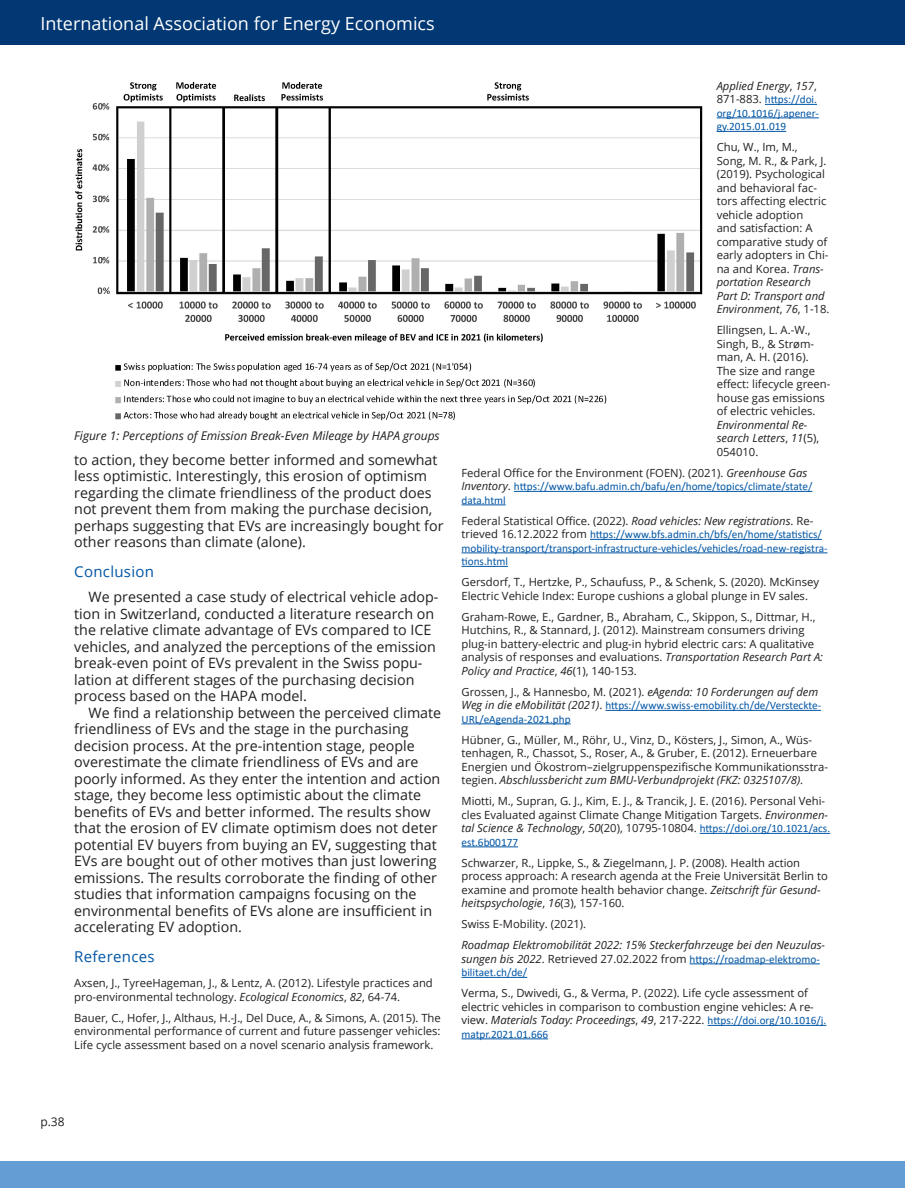
<style>
.page{position:relative;width:905px;height:1188px;background:#fff}
.page>*{position:absolute;margin:0;border:0;box-sizing:border-box;transform-origin:0 0}
.t1{font:18px "Open Sans";color:#fff}
.Heading_NEW{font:15px "Open Sans";letter-spacing:.02em;color:#0155a5}
.Body_Text_NEW{font:14.25px/16.5px "Open Sans";color:#231f20}
.Figure_Caption_NEW{font:italic 12px "Open Sans";color:#231f20}
.t2{font:12px "Open Sans";color:#231f20}
.Footnotes___Referenc{font:11.25px/13.5px "Open Sans";color:#231f20}
.Footnotes___Referenc-2{font:11.25px/13.5px "Calibri";color:#0155a5}
.Footnotes___Referenc-3{font:italic 11.25px/13.5px "Open Sans";color:#231f20}
.s1{font-style:italic}
.s2{font-family:"Open Sans";font-style:italic;color:#231f20}
.s3{font-family:"Open Sans";color:#231f20}
.s4{font-family:"Calibri";color:#0155a5}
.s5{font-style:normal}
.s6{font-family:"Calibri";font-style:normal;color:#0155a5}
</style>
<div class="page">
<div style="left:0;top:0;width:904px;height:45px;background:#013874"></div>
<div style="left:0;top:1161px;width:904px;height:27px;background:#639dd4"></div>
<hr style="left:764px;top:104px;width:53px;height:1px;background:#0155a5">
<hr style="left:716px;top:118px;width:102px;height:1px;background:#0155a5">
<hr style="left:716px;top:131px;width:70px;height:1px;background:#0155a5">
<hr style="left:514px;top:491px;width:298px;height:1px;background:#0155a5">
<hr style="left:461px;top:505px;width:44px;height:1px;background:#0155a5">
<hr style="left:590px;top:539px;width:231px;height:1px;background:#0155a5">
<hr style="left:461px;top:553px;width:366px;height:1px;background:#0155a5">
<hr style="left:461px;top:566px;width:47px;height:1px;background:#0155a5">
<hr style="left:605px;top:710px;width:216px;height:1px;background:#0155a5">
<hr style="left:461px;top:724px;width:109px;height:1px;background:#0155a5">
<hr style="left:699px;top:833px;width:131px;height:1px;background:#0155a5">
<hr style="left:461px;top:847px;width:57px;height:1px;background:#0155a5">
<hr style="left:689px;top:964px;width:130px;height:1px;background:#0155a5">
<hr style="left:461px;top:977px;width:66px;height:1px;background:#0155a5">
<hr style="left:707px;top:1025px;width:119px;height:1px;background:#0155a5">
<hr style="left:461px;top:1039px;width:87px;height:1px;background:#0155a5">
<img style="left:75px;top:82px;width:628px;height:339px">
<h1 class="t1" style="left:40px;top:11px;width:396px">International Association for Energy Economics</h1>
<p class="Figure_Caption_NEW" style="left:74px;top:428px;width:367px">Figure 1: Perceptions of Emission Break-Even Mileage by HAPA groups</p>
<p class="Body_Text_NEW" style="left:74px;top:451px;width:371px">to action, they become better informed and somewhat less optimistic. Interestingly, this erosion of optimism regarding the climate friendliness of the product does not prevent them from making the purchase decision, perhaps suggesting that EVs are increasingly bought for other reasons than climate (alone).</p>
<p class="Heading_NEW" style="left:74px;top:561px;width:81px">Conclusion</p>
<p class="Body_Text_NEW" style="left:74px;top:589px;width:365px;text-indent:14px">We presented a case study of electrical vehicle adop&shy;tion in Switzerland, conducted a literature research on the relative climate advantage of EVs compared to ICE vehicles, and analyzed the perceptions of the emission break-even point of EVs prevalent in the Swiss popu&shy;lation at different stages of the purchasing decision process based on the HAPA model.</p>
<p class="Body_Text_NEW" style="left:74px;top:704px;width:368px;text-indent:14px">We find a relationship between the perceived climate friendliness of EVs and the stage in the purchasing decision process. At the pre-intention stage, people overestimate the climate friendliness of EVs and are poorly informed. As they enter the intention and action stage, they become less optimistic about the climate benefits of EVs and better informed. The results show that the erosion of EV climate optimism does not deter potential EV buyers from buying an EV, suggesting that EVs are bought out of other motives than just lowering emissions. The results corroborate the finding of other studies that information campaigns focusing on the environmental benefits of EVs alone are insufficient in accelerating EV adoption.</p>
<p class="Heading_NEW" style="left:74px;top:946px;width:82px">References</p>
<p class="Footnotes___Referenc" style="left:74px;top:976px;width:360px">Axsen, J., TyreeHageman, J., &amp; Lentz, A. (2012). Lifestyle practices and pro-environmental technology. <span class="s1">Ecological Economics</span>, <span class="s1">82</span>, 64-74.</p>
<p class="Footnotes___Referenc" style="left:74px;top:1011px;width:368px;text-align:justify">Bauer, C., Hofer, J., Althaus, H.-J., Del Duce, A., &amp; Simons, A. (2015). The environmental performance of current and future passenger vehicles:<br>Life cycle assessment based on a novel scenario analysis framework.</p>
<p class="Footnotes___Referenc-2" style="left:716px;top:79px;width:104px"><span class="s2">Applied Energy</span><span class="s3">,</span> <span class="s2">157</span><span class="s3">,<br>871-883.</span> https://doi. org/10.1016/j.apener&shy;gy.2015.01.019</p>
<p class="Footnotes___Referenc" style="left:716px;top:140px;width:114px">Chu, W., Im, M.,<br>Song, M. R., &amp; Park, J. (2019). Psychological and behavioral fac&shy;tors affecting electric vehicle adoption<br>and satisfaction: A comparative study of early adopters in Chi&shy;na and Korea. <span class="s1">Trans&shy;portation Research<br>Part D: Transport and<br>Environment</span>, <span class="s1">76</span>, 1-18.</p>
<p class="Footnotes___Referenc" style="left:716px;top:323px;width:115px">Ellingsen, L. A.-W.,<br>Singh, B., &amp; Strøm&shy;man, A. H. (2016).<br>The size and range effect: lifecycle green&shy;house gas emissions of electric vehicles.<br><span class="s1">Environmental Re&shy;search Letters</span>, <span class="s1">11</span>(5),<br>054010.</p>
<p class="Footnotes___Referenc-2" style="left:461px;top:466px;width:352px"><span class="s3">Federal Office for the Environment (FOEN). (2021).</span> <span class="s2">Greenhouse Gas<br>Inventory</span><span class="s3">.</span> https://www.bafu.admin.ch/bafu/en/home/topics/climate/state/ data.html</p>
<p class="Footnotes___Referenc-2" style="left:461px;top:514px;width:367px"><span class="s3">Federal Statistical Office. (2022).</span> <span class="s2">Road vehicles: New registrations</span><span class="s3">. Re&shy;trieved 16.12.2022 from</span> https://www.bfs.admin.ch/bfs/en/home/statistics/ mobility-transport/transport-infrastructure-vehicles/vehicles/road-new-registra&shy;tions.html</p>
<p class="Footnotes___Referenc" style="left:461px;top:575px;width:359px">Gersdorf, T., Hertzke, P., Schaufuss, P., &amp; Schenk, S. (2020). McKinsey<br>Electric Vehicle Index: Europe cushions a global plunge in EV sales.</p>
<p class="Footnotes___Referenc" style="left:461px;top:609px;width:363px">Graham-Rowe, E., Gardner, B., Abraham, C., Skippon, S., Dittmar, H., Hutchins, R., &amp; Stannard, J. (2012). Mainstream consumers driving plug-in battery-electric and plug-in hybrid electric cars: A qualitative analysis of responses and evaluations. <span class="s1">Transportation Research Part A:<br>Policy and Practice</span>, <span class="s1">46</span>(1), 140-153.</p>
<p class="Footnotes___Referenc-2" style="left:461px;top:685px;width:361px"><span class="s3">Grossen, J., &amp; Hannesbo, M. (2021).</span> <span class="s2">eAgenda: 10 Forderungen auf dem<br>Weg in die eMobilität (2021)</span><span class="s3">.</span> https://www.swiss-emobility.ch/de/Versteckte-<br>URL/eAgenda-2021.php</p>
<p class="Footnotes___Referenc" style="left:461px;top:732px;width:368px">Hübner, G., Müller, M., Röhr, U., Vinz, D., Kösters, J., Simon, A., Wüs&shy;tenhagen, R., Chassot, S., Roser, A., &amp; Gruber, E. (2012). Erneuerbare Energien und Ökostrom–zielgruppenspezifische Kommunikationsstra&shy;tegien. <span class="s1">Abschlussbericht zum BMU-Verbundprojekt (FKZ: 0325107/8)</span>.</p>
<p class="Footnotes___Referenc" style="left:461px;top:794px;width:370px">Miotti, M., Supran, G. J., Kim, E. J., &amp; Trancik, J. E. (2016). Personal Vehi&shy;cles Evaluated against Climate Change Mitigation Targets. <span class="s1">Environmen&shy;tal Science &amp; Technology</span>, <span class="s1">50</span>(20), 10795-10804. <span class="s4">https://doi.org/10.1021/acs. est.6b00177</span></p>
<p class="Footnotes___Referenc" style="left:461px;top:855px;width:368px">Schwarzer, R., Lippke, S., &amp; Ziegelmann, J. P. (2008). Health action process approach: A research agenda at the Freie Universität Berlin to examine and promote health behavior change. <span class="s1">Zeitschrift für Gesund&shy;heitspsychologie</span>, <span class="s1">16</span>(3), 157-160.</p>
<p class="Footnotes___Referenc" style="left:461px;top:917px;width:126px">Swiss E-Mobility. (2021).</p>
<p class="Footnotes___Referenc-3" style="left:461px;top:938px;width:365px">Roadmap Elektromobilität 2022: 15% Steckerfahrzeuge bei den Neuzulas&shy;sungen bis 2022<span class="s5">. Retrieved 27.02.2022 from</span> <span class="s6">https://roadmap-elektromo&shy;bilitaet.ch/de/</span></p>
<p class="Footnotes___Referenc" style="left:461px;top:986px;width:366px">Verma, S., Dwivedi, G., &amp; Verma, P. (2022). Life cycle assessment of electric vehicles in comparison to combustion engine vehicles: A re&shy;view. <span class="s1">Materials Today: Proceedings</span>, <span class="s1">49</span>, 217-222. <span class="s4">https://doi.org/10.1016/j. matpr.2021.01.666</span></p>
<p class="t2" style="left:40px;top:1114px;width:26px">p.38</p>
</div>
